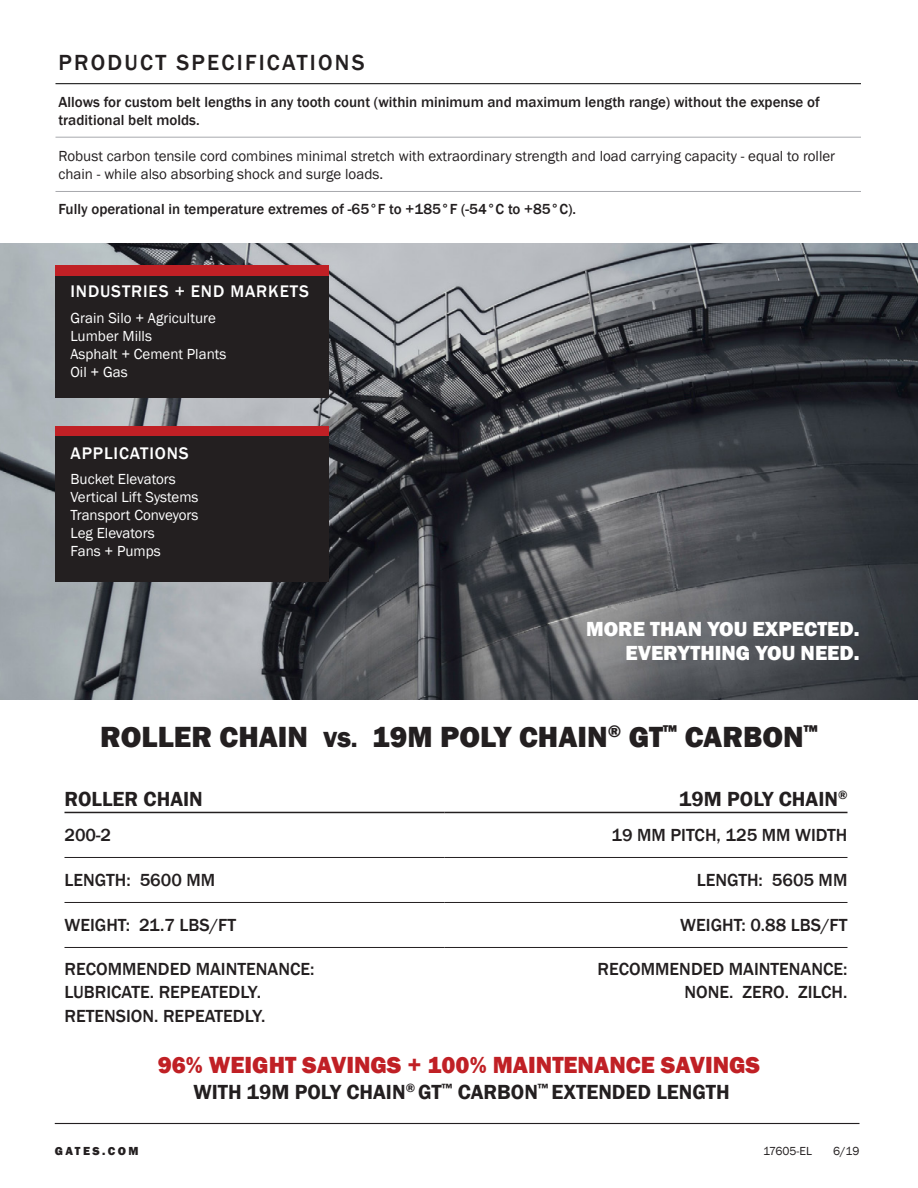
<style>
.page{position:relative;width:918px;height:1188px;background:#fff}
.page>*{position:absolute;margin:0;border:0;box-sizing:border-box;transform-origin:0 0}
.Body_Text{font:800 30px "Franklin Gothic";color:#231f20}
.Body_Text-2{font:800 24px "Franklin Gothic";color:#c02025}
.t1{font:500 22.5px "Franklin Gothic";letter-spacing:.1em;color:#231f20}
.Body_Text-3{font:600 21px "Franklin Gothic";color:#231f20}
.Body_Text-4{font:800 21px "Franklin Gothic";color:#fff}
.t2{font:500 18px "Franklin Gothic";color:#231f20}
.t3{font:500 17.25px "Franklin Gothic";letter-spacing:.05em;color:#fff}
.t4{font:500 15px/18px "Franklin Gothic";color:#231f20}
.t5{font:15px/18px "Franklin Gothic";color:#231f20}
.Body_Text-5{font:15px "Franklin Gothic";color:#fff}
.t6{font:12px "Franklin Gothic";letter-spacing:-.005em;color:#231f20}
.t7{font:800 12px "Franklin Gothic";letter-spacing:.2em;color:#231f20}
.s1{font-size:22.5px}
</style>
<div class="page">
<hr style="left:55px;top:1123px;width:804px;height:1px;background:#231f20">
<img style="left:0;top:244px;width:918px;height:455px">
<div style="left:56px;top:436px;width:273px;height:145px;background:#231f20"></div>
<div style="left:56px;top:426px;width:273px;height:9px;background:#c02025"></div>
<div style="left:56px;top:274px;width:273px;height:124px;background:#231f20"></div>
<div style="left:56px;top:266px;width:273px;height:10px;background:#c02025"></div>
<hr style="left:64px;top:812px;width:381px;height:1px;background:#231f20">
<hr style="left:445px;top:812px;width:403px;height:1px;background:#231f20">
<hr style="left:64px;top:857px;width:381px;height:1px;background:#231f20">
<hr style="left:445px;top:857px;width:403px;height:1px;background:#231f20">
<hr style="left:64px;top:902px;width:381px;height:1px;background:#231f20">
<hr style="left:445px;top:902px;width:403px;height:1px;background:#231f20">
<hr style="left:64px;top:947px;width:381px;height:1px;background:#231f20">
<hr style="left:445px;top:947px;width:403px;height:1px;background:#231f20">
<hr style="left:56px;top:137px;width:805px;height:1px;background:#a8a9ad">
<hr style="left:56px;top:191px;width:805px;height:1px;background:#a8a9ad">
<hr style="left:56px;top:83px;width:805px;height:1px;background:#000">
<p class="t1" style="left:58px;top:49px;width:308px">PRODUCT SPECIFICATIONS</p>
<p class="t4" style="left:58px;top:93px;width:763px">Allows for custom belt lengths in any tooth count (within minimum and maximum length range) without the expense of traditional belt molds.</p>
<p class="t5" style="left:58px;top:147px;width:778px">Robust carbon tensile cord combines minimal stretch with extraordinary strength and load carrying capacity - equal to roller chain - while also absorbing shock and surge loads.</p>
<p class="t4" style="left:58px;top:200px;width:519px">Fully operational in temperature extremes of -65°F to +185°F (-54°C to +85°C).</p>
<h5 class="t3" style="left:70px;top:281px;width:240px">INDUSTRIES + END MARKETS</h5>
<p class="Body_Text-5" style="left:70px;top:308px;width:147px">Grain Silo + Agriculture</p>
<p class="Body_Text-5" style="left:70px;top:326px;width:83px">Lumber Mills</p>
<p class="Body_Text-5" style="left:70px;top:344px;width:157px">Asphalt + Cement Plants</p>
<p class="Body_Text-5" style="left:70px;top:362px;width:59px">Oil + Gas</p>
<h5 class="t3" style="left:70px;top:442px;width:120px">APPLICATIONS</h5>
<p class="Body_Text-5" style="left:70px;top:470px;width:107px">Bucket Elevators</p>
<p class="Body_Text-5" style="left:70px;top:488px;width:130px">Vertical Lift Systems</p>
<p class="Body_Text-5" style="left:70px;top:506px;width:130px">Transport Conveyors</p>
<p class="Body_Text-5" style="left:70px;top:524px;width:86px">Leg Elevators</p>
<p class="Body_Text-5" style="left:70px;top:542px;width:92px">Fans + Pumps</p>
<p class="Body_Text-4" style="left:586px;top:615px;width:275px">MORE THAN YOU EXPECTED.</p>
<p class="Body_Text-4" style="left:625px;top:639px;width:236px">EVERYTHING YOU NEED.</p>
<p class="Body_Text" style="left:100px;top:717px;width:719px">ROLLER CHAIN <span class="s1">VS.</span> 19M POLY CHAIN<sup>®</sup> GT<sup>™</sup> CARBON<sup>™</sup></p>
<p class="Body_Text-3" style="left:64px;top:786px;width:140px">ROLLER CHAIN</p>
<p class="Body_Text-3" style="left:679px;top:786px;width:170px">19M POLY CHAIN<sup>®</sup></p>
<p class="t2" style="left:64px;top:824px;width:48px">200-2</p>
<p class="t2" style="left:612px;top:824px;width:237px">19 MM PITCH, 125 MM WIDTH</p>
<p class="t2" style="left:65px;top:869px;width:152px">LENGTH: 5600 MM</p>
<p class="t2" style="left:697px;top:869px;width:152px">LENGTH: 5605 MM</p>
<p class="t2" style="left:65px;top:914px;width:173px">WEIGHT: 21.7 LBS/FT</p>
<p class="t2" style="left:680px;top:914px;width:169px">WEIGHT: 0.88 LBS/FT</p>
<p class="t2" style="left:65px;top:958px;width:252px">RECOMMENDED MAINTENANCE:</p>
<p class="t2" style="left:65px;top:981px;width:198px">LUBRICATE. REPEATEDLY.</p>
<p class="t2" style="left:65px;top:1004px;width:202px">RETENSION. REPEATEDLY.</p>
<p class="t2" style="left:598px;top:958px;width:252px">RECOMMENDED MAINTENANCE:</p>
<p class="t2" style="left:685px;top:981px;width:164px">NONE. ZERO. ZILCH.</p>
<h6 class="t7" style="left:55px;top:1144px;width:85px">GATES.COM</h6>
<p class="Body_Text-2" style="left:158px;top:1050px;width:604px">96% WEIGHT SAVINGS + 100% MAINTENANCE SAVINGS</p>
<p class="Body_Text-3" style="left:193px;top:1079px;width:538px">WITH 19M POLY CHAIN<sup>®</sup> GT<sup>™</sup> CARBON<sup>™</sup> EXTENDED LENGTH</p>
<h6 class="t6" style="left:763px;top:1144px;width:50px">17605-EL</h6>
<h6 class="t6" style="left:833px;top:1144px;width:28px">6/19</h6>
</div>
